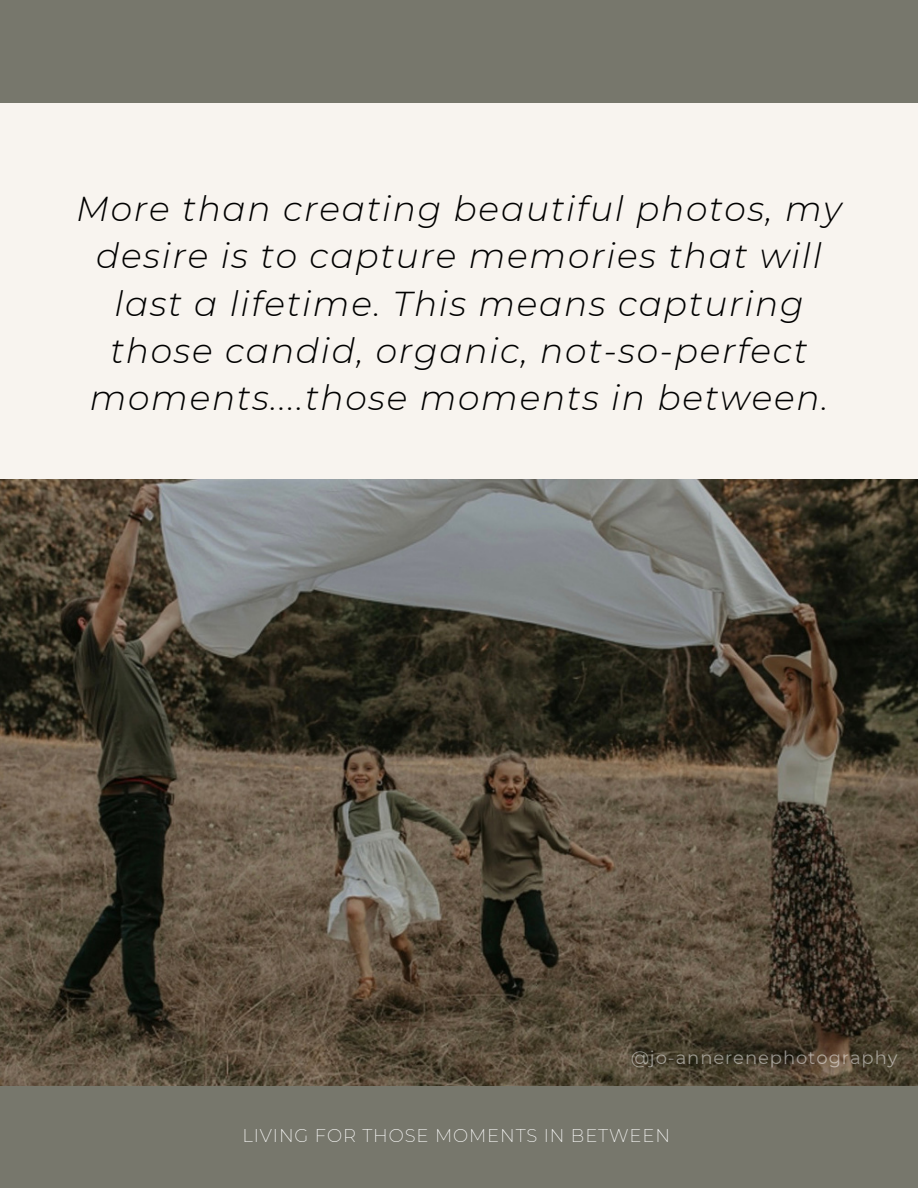
<style>
.page{position:relative;width:918px;height:1188px;background:#f8f4ef}
.page>*{position:absolute;margin:0;border:0;box-sizing:border-box;transform-origin:0 0}
.t1{font:italic 300 34.5px/47.2px "Montserrat";letter-spacing:.05em;color:#000;text-align:center}
.t2{font:200 18px "Montserrat";letter-spacing:.05em;color:#fff}
.t3{font:18px "Montserrat";letter-spacing:.05em;color:#fff}
</style>
<div class="page">
<img style="left:0;top:480px;width:918px;height:606px">
<div style="left:0;top:1087px;width:918px;height:101px;background:#77776c"></div>
<div style="left:0;top:0;width:918px;height:103px;background:#77776c"></div>
<p class="t1" style="left:76px;top:185px;width:767px">More than creating beautiful photos, my desire is to capture memories that will last a lifetime. This means capturing those candid, organic, not-so-perfect moments....those moments in between.</p>
<p class="t3" style="left:630px;top:1046px;width:269px">@jo-annerenephotography</p>
<p class="t2" style="left:242px;top:1125px;width:429px">LIVING FOR THOSE MOMENTS IN BETWEEN</p>
</div>
